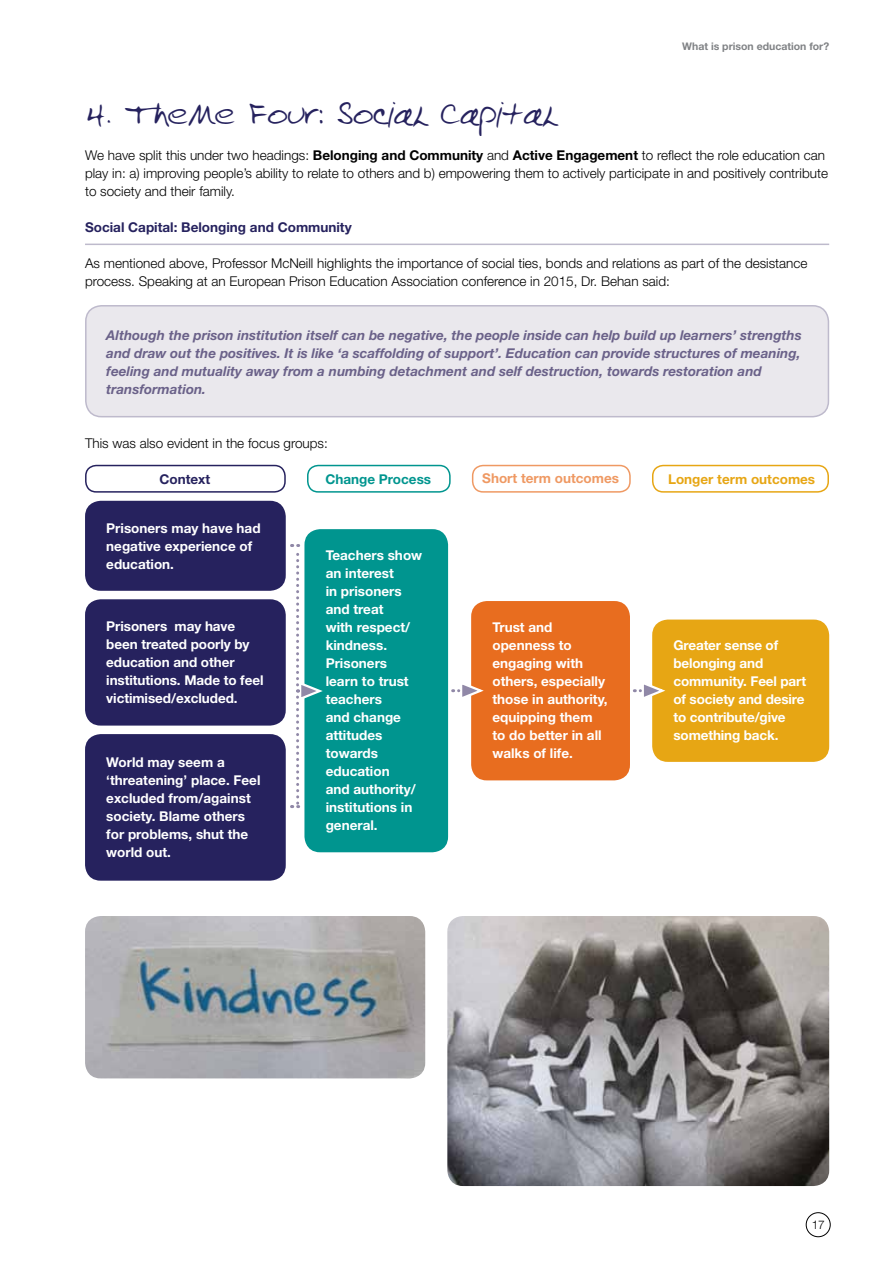
<style>
.page{position:relative;width:893px;height:1263px;background:#fff}
.page>*{position:absolute;margin:0;border:0;box-sizing:border-box;transform-origin:0 0}
.t1{font:30px "Ernest Script";color:#26225e}
.t2{font:700 13.5px/18px "Helvetica Neue LT";color:#fff}
.t3{font:300 13.5px/18px "Helvetica Neue LT";color:#000}
.t4{font:italic 700 13.5px/18px "Helvetica Neue LT";color:#6a6189}
.t5{font:700 13.5px "Helvetica Neue LT";color:#26225e}
.t6{font:700 13.5px "Helvetica Neue LT";color:#e7a614}
.t7{font:700 13.5px "Helvetica Neue LT";color:#ef9963}
.t8{font:700 13.5px "Helvetica Neue LT";color:#00958f}
.t9{font:300 12px "Helvetica Neue";color:#000}
.t10{font:700 10.5px "Helvetica Neue LT";color:#808285}
.s1{font-weight:700}
</style>
<div class="page">
<div style="left:806px;top:1212px;width:25px;height:25px;border:1px solid #000;border-radius:50%"></div>
<hr style="left:85px;top:244px;width:744px;height:1px;background:#bebacc">
<div style="left:86px;top:306px;width:742px;height:111px;background:#eae8ed;border-radius:16px"></div>
<div style="left:85px;top:305px;width:744px;height:112px;border:2px solid #bebacc;border-radius:16px"></div>
<div style="left:652px;top:465px;width:177px;height:28px;border:2px solid #e7a614;border-radius:11px"></div>
<div style="left:307px;top:465px;width:144px;height:28px;border:2px solid #00958f;border-radius:11px"></div>
<div style="left:85px;top:465px;width:201px;height:28px;border:2px solid #26225e;border-radius:11px"></div>
<div style="left:304px;top:529px;width:144px;height:323px;background:#00958f;border-radius:16px"></div>
<div style="left:472px;top:465px;width:159px;height:28px;border:2px solid #ef9963;border-radius:11px"></div>
<div style="left:471px;top:601px;width:159px;height:179px;background:#e86d1f;border-radius:16px"></div>
<div style="left:652px;top:619px;width:177px;height:143px;background:#e7a614;border-radius:16px"></div>
<svg style="left:453px;top:680px;width:31px;height:22px"></svg>
<svg style="left:634px;top:680px;width:32px;height:22px"></svg>
<div style="left:85px;top:501px;width:201px;height:90px;background:#26225e;border-radius:16px"></div>
<div style="left:85px;top:599px;width:201px;height:127px;background:#26225e;border-radius:16px"></div>
<div style="left:85px;top:734px;width:201px;height:147px;background:#26225e;border-radius:16px"></div>
<svg style="left:292px;top:544px;width:31px;height:264px"></svg>
<img style="left:447px;top:916px;width:382px;height:270px">
<img style="left:85px;top:916px;width:340px;height:162px">
<p class="t10" style="left:682px;top:40px;width:148px">What is prison education for?</p>
<h1 class="t1" style="left:85px;top:96px;width:472px">4. Theme Four: Social Capital</h1>
<p class="t3" style="left:85px;top:146px;width:744px">We have split this under two headings: <span class="s1">Belonging and Community</span> and <span class="s1">Active Engagement</span> to reflect the role education can play in: a) improving people’s ability to relate to others and b) empowering them to actively participate in and positively contribute to society and their family.</p>
<p class="t5" style="left:85px;top:219px;width:268px">Social Capital: Belonging and Community</p>
<p class="t3" style="left:85px;top:254px;width:724px">As mentioned above, Professor McNeill highlights the importance of social ties, bonds and relations as part of the desistance process. Speaking at an European Prison Education Association conference in 2015, Dr. Behan said:</p>
<p class="t4" style="left:106px;top:326px;width:697px">Although the prison institution itself can be negative, the people inside can help build up learners’ strengths and draw out the positives. It is like ‘a scaffolding of support’. Education can provide structures of meaning, feeling and mutuality away from a numbing detachment and self destruction, towards restoration and transformation.</p>
<p class="t3" style="left:85px;top:434px;width:244px">This was also evident in the focus groups:</p>
<p class="t5" style="left:159px;top:470px;width:52px">Context</p>
<p class="t8" style="left:325px;top:470px;width:107px">Change Process</p>
<p class="t6" style="left:668px;top:470px;width:149px">Longer term outcomes</p>
<p class="t7" style="left:482px;top:470px;width:138px">Short term outcomes</p>
<p class="t2" style="left:106px;top:518px;width:156px">Prisoners may have had negative experience of education.</p>
<p class="t2" style="left:106px;top:617px;width:159px">Prisoners may have been treated poorly by education and other institutions. Made to feel victimised/excluded.</p>
<p class="t2" style="left:106px;top:753px;width:156px">World may seem a ‘threatening’ place. Feel excluded from/against society. Blame others for problems, shut the world out.</p>
<p class="t2" style="left:326px;top:546px;width:98px">Teachers show an interest<br>in prisoners and treat<br>with respect/ kindness.<br>Prisoners learn to trust teachers<br>and change attitudes towards education<br>and authority/ institutions in general.</p>
<p class="t2" style="left:492px;top:618px;width:117px">Trust and openness to engaging with others, especially those in authority, equipping them to do better in all walks of life.</p>
<p class="t2" style="left:673px;top:636px;width:134px">Greater sense of belonging and community. Feel part of society and desire to contribute/give something back.</p>
<p class="t9" style="left:812px;top:1215px;width:15px">17</p>
</div>
